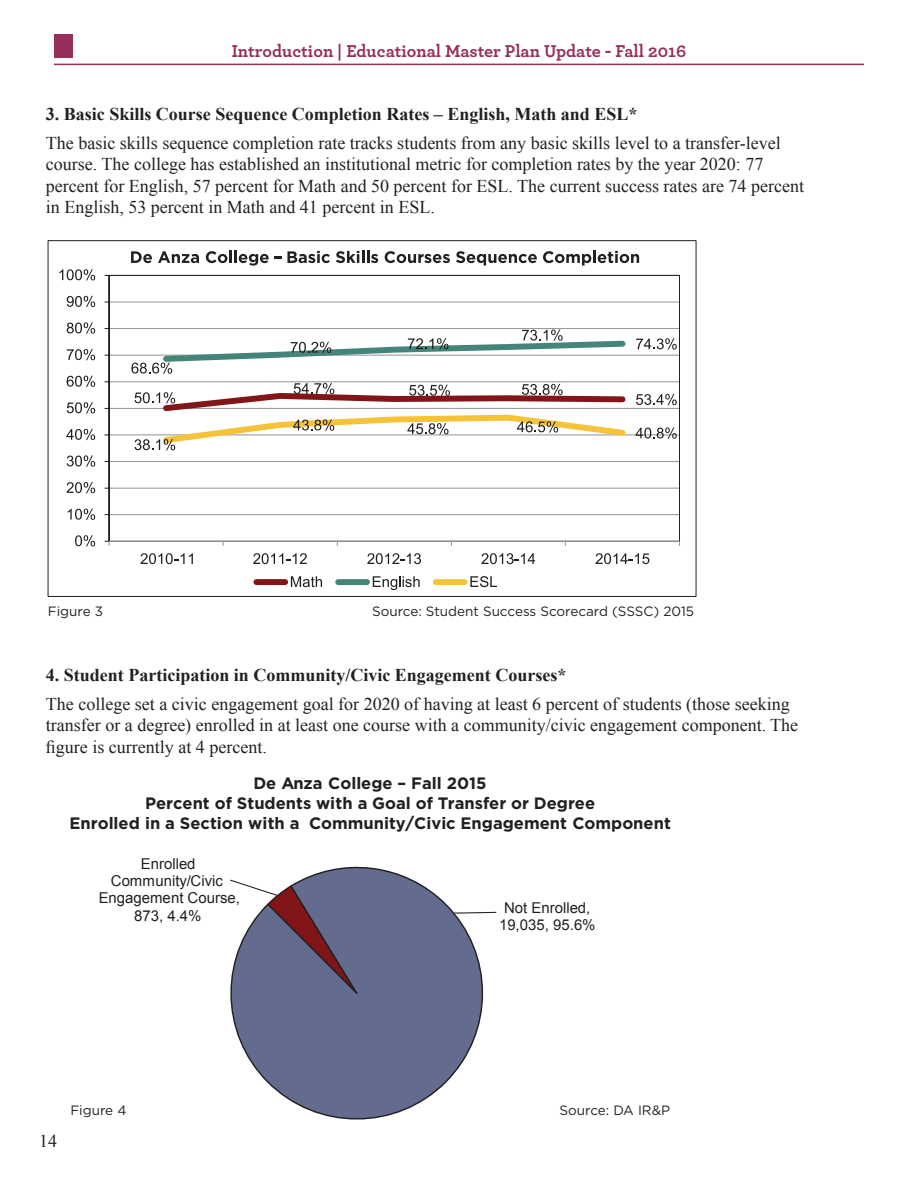
<style>
.page{position:relative;width:918px;height:1188px;background:#fff}
.page>*{position:absolute;margin:0;border:0;box-sizing:border-box;transform-origin:0 0}
.t1{font:18px/21.6px "Times New Roman";color:#231f20}
.t2{font:700 18px "Times New Roman";color:#231f20}
.t3{font:700 18px "Archer";color:#972e5a}
.t4{font:700 16.5px/19.8px "Gotham";color:#231f20;text-align:center}
.t5{font:15px/17.2px "Arial";color:#231f20;text-align:center}
.t6{font:13.5px "Gotham";color:#231f20}
</style>
<div class="page">
<hr style="left:54px;top:64px;width:810px;height:1px;background:#972e5a">
<div style="left:54px;top:35px;width:19px;height:23px;background:#972e5a"></div>
<svg style="left:230px;top:866px;width:253px;height:254px"></svg>
<svg style="left:230px;top:879px;width:267px;height:124px"></svg>
<svg style="left:104px;top:275px;width:576px;height:267px"></svg>
<hr style="left:109px;top:541px;width:571px;height:1px;background:#989a9d">
<svg style="left:636px;top:394px;width:41px;height:11px"></svg>
<svg style="left:131px;top:330px;width:498px;height:44px"></svg>
<svg style="left:636px;top:338px;width:41px;height:12px"></svg>
<svg style="left:135px;top:383px;width:494px;height:67px"></svg>
<svg style="left:636px;top:427px;width:41px;height:12px"></svg>
<svg style="left:75px;top:535px;width:20px;height:11px"></svg>
<svg style="left:68px;top:509px;width:27px;height:11px"></svg>
<svg style="left:67px;top:482px;width:28px;height:11px"></svg>
<svg style="left:67px;top:455px;width:28px;height:12px"></svg>
<svg style="left:66px;top:429px;width:29px;height:11px"></svg>
<svg style="left:67px;top:402px;width:28px;height:12px"></svg>
<svg style="left:67px;top:376px;width:28px;height:11px"></svg>
<svg style="left:67px;top:349px;width:28px;height:11px"></svg>
<svg style="left:67px;top:322px;width:28px;height:12px"></svg>
<svg style="left:67px;top:296px;width:28px;height:11px"></svg>
<svg style="left:59px;top:269px;width:36px;height:11px"></svg>
<svg style="left:141px;top:553px;width:52px;height:11px"></svg>
<svg style="left:253px;top:553px;width:54px;height:11px"></svg>
<svg style="left:367px;top:553px;width:54px;height:11px"></svg>
<svg style="left:481px;top:553px;width:54px;height:11px"></svg>
<svg style="left:596px;top:553px;width:53px;height:11px"></svg>
<svg style="left:131px;top:251px;width:21px;height:12px"></svg>
<svg style="left:158px;top:251px;width:41px;height:12px"></svg>
<svg style="left:206px;top:251px;width:63px;height:15px"></svg>
<svg style="left:336px;top:251px;width:42px;height:12px"></svg>
<svg style="left:385px;top:251px;width:65px;height:12px"></svg>
<svg style="left:456px;top:251px;width:81px;height:15px"></svg>
<svg style="left:543px;top:251px;width:96px;height:15px"></svg>
<div style="left:256px;top:579px;width:29px;height:6px;background:#821517"></div>
<svg style="left:291px;top:576px;width:31px;height:11px"></svg>
<div style="left:338px;top:579px;width:29px;height:6px;background:#448479"></div>
<svg style="left:373px;top:576px;width:47px;height:14px"></svg>
<div style="left:436px;top:579px;width:29px;height:6px;background:#f4c339"></div>
<svg style="left:470px;top:576px;width:27px;height:11px"></svg>
<svg style="left:275px;top:251px;width:55px;height:12px"></svg>
<p class="t3" style="left:232px;top:36px;width:456px">Introduction | Educational Master Plan Update - Fall 2016</p>
<p class="t2" style="left:46px;top:102px;width:593px">3. Basic Skills Course Sequence Completion Rates – English, Math and ESL*</p>
<p class="t1" style="left:46px;top:131px;width:760px">The basic skills sequence completion rate tracks students from any basic skills level to a transfer-level course. The college has established an institutional metric for completion rates by the year 2020: 77 percent for English, 57 percent for Math and 50 percent for ESL. The current success rates are 74 percent in English, 53 percent in Math and 41 percent in ESL.</p>
<p class="t6" style="left:48px;top:602px;width:57px">Figure 3</p>
<p class="t6" style="left:372px;top:602px;width:324px">Source: Student Success Scorecard (SSSC) 2015</p>
<p class="t2" style="left:46px;top:663px;width:522px">4. Student Participation in Community/Civic Engagement Courses*</p>
<p class="t1" style="left:46px;top:693px;width:754px">The college set a civic engagement goal for 2020 of having at least 6 percent of students (those seeking transfer or a degree) enrolled in at least one course with a community/civic engagement component. The figure is currently at 4 percent.</p>
<p class="t4" style="left:69px;top:773px;width:603px">De Anza College – Fall 2015<br>Percent of Students with a Goal of Transfer or Degree<br>Enrolled in a Section with a Community/Civic Engagement Component</p>
<p class="t5" style="left:99px;top:855px;width:143px">Enrolled<br>Community/Civic<br>Engagement Course,<br>873, 4.4%</p>
<p class="t5" style="left:499px;top:899px;width:98px">Not Enrolled,<br>19,035, 95.6%</p>
<p class="t1" style="left:39px;top:1130px;width:19px">14</p>
<p class="t6" style="left:70px;top:1101px;width:57px">Figure 4</p>
<p class="t6" style="left:560px;top:1101px;width:112px">Source: DA IR&amp;P</p>
</div>
